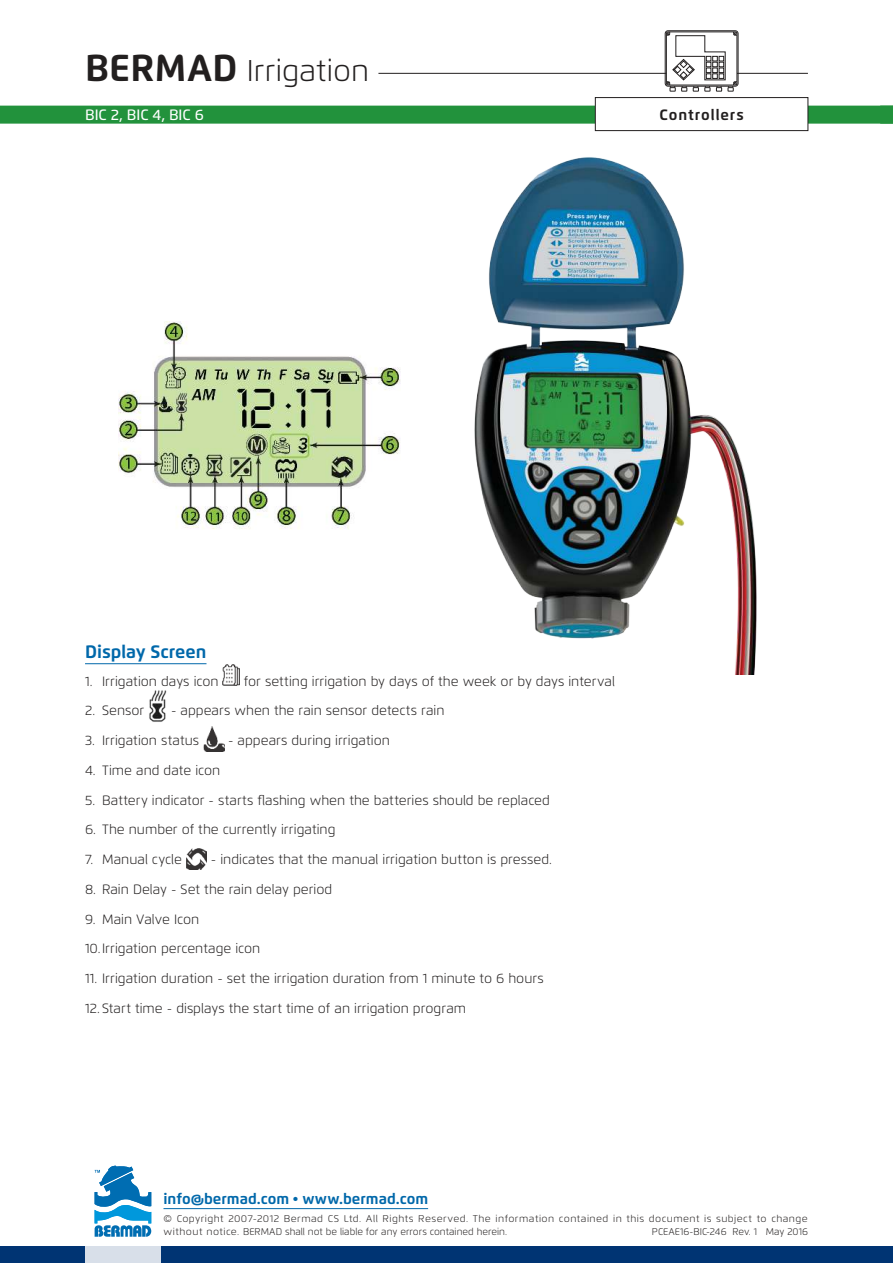
<style>
.page{position:relative;width:893px;height:1263px;background:#fff}
.page>*{position:absolute;margin:0;border:0;box-sizing:border-box;transform-origin:0 0}
.t1{font:300 30px "Flexo";color:#221f1f}
.t2{font:700 18px "Flexo";color:#0068aa}
.t3{font:700 15px "Flexo";color:#0068aa}
.t4{font:500 15px "Flexo";color:#fff}
.t5{font:700 15px "Flexo";letter-spacing:.06em;color:#221f1f}
.t6{font:300 13.5px "Flexo";color:#221f1f}
.t7{font:300 9.75px/12.8px "Flexo";letter-spacing:.04em;color:#221f1f;scale:1.05 1}
.t8{font:300 9.75px "Flexo";color:#221f1f}
.s1{font-weight:700;font-size:37.5px}
</style>
<div class="page">
<hr style="left:378px;top:73px;width:430px;height:1px;background:#221f1f">
<div style="left:0;top:106px;width:893px;height:18px;background:#22923c"></div>
<div style="left:595px;top:98px;width:213px;height:33px;background:#fff"></div>
<div style="left:595px;top:97px;width:213px;height:34px;border:1px solid #221f1f"></div>
<svg style="left:665px;top:30px;width:73px;height:61px"></svg>
<div style="left:0;top:1247px;width:893px;height:16px;background:#003473"></div>
<svg style="left:85px;top:1170px;width:76px;height:93px"></svg>
<svg style="left:95px;top:1165px;width:56px;height:72px"></svg>
<img style="left:118px;top:321px;width:283px;height:208px">
<img style="left:474px;top:157px;width:283px;height:517px">
<hr style="left:85px;top:663px;width:121px;height:1px;background:#0068aa">
<img style="left:223px;top:665px;width:17px;height:21px">
<img style="left:149px;top:690px;width:18px;height:32px">
<img style="left:203px;top:727px;width:21px;height:24px">
<img style="left:186px;top:849px;width:21px;height:20px">
<hr style="left:163px;top:1208px;width:265px;height:1px;background:#0068aa">
<h1 class="t1" style="left:85px;top:58px;width:286px"><span class="s1">BERMAD</span> Irrigation</h1>
<p class="t4" style="left:85px;top:109px;width:120px">BIC 2, BIC 4, BIC 6</p>
<p class="t5" style="left:660px;top:106px;width:86px">Controllers</p>
<h2 class="t2" style="left:85px;top:645px;width:123px">Display Screen</h2>
<p class="t6" style="left:85px;top:675px;width:135px">1. Irrigation days icon</p>
<p class="t6" style="left:244px;top:675px;width:373px">for setting irrigation by days of the week or by days interval</p>
<p class="t6" style="left:85px;top:705px;width:61px">2. Sensor</p>
<p class="t6" style="left:171px;top:705px;width:275px">- appears when the rain sensor detects rain</p>
<p class="t6" style="left:85px;top:735px;width:116px">3. Irrigation status</p>
<p class="t6" style="left:228px;top:735px;width:163px">- appears during irrigation</p>
<p class="t6" style="left:85px;top:765px;width:137px">4. Time and date icon</p>
<p class="t6" style="left:85px;top:794px;width:466px">5. Battery indicator - starts flashing when the batteries should be replaced</p>
<p class="t6" style="left:85px;top:824px;width:252px">6. The number of the currently irrigating</p>
<p class="t6" style="left:85px;top:854px;width:98px">7. Manual cycle</p>
<p class="t6" style="left:211px;top:854px;width:343px">- indicates that the manual irrigation button is pressed.</p>
<p class="t6" style="left:85px;top:884px;width:249px">8. Rain Delay - Set the rain delay period</p>
<p class="t6" style="left:85px;top:913px;width:116px">9. Main Valve Icon</p>
<p class="t6" style="left:85px;top:943px;width:177px">10. Irrigation percentage icon</p>
<p class="t6" style="left:85px;top:973px;width:460px">11. Irrigation duration - set the irrigation duration from 1 minute to 6 hours</p>
<p class="t6" style="left:85px;top:1003px;width:383px">12. Start time - displays the start time of an irrigation program</p>
<p class="t3" style="left:163px;top:1190px;width:266px">info@bermad.com • www.bermad.com</p>
<p class="t7" style="left:163px;top:1213px;width:615px">© Copyright 2007-2012 Bermad CS Ltd. All Rights Reserved. The information contained in this document is subject to change without notice. BERMAD shall not be liable for any errors contained herein.</p>
<p class="t8" style="left:652px;top:1227px;width:157px">PCEAE16-BIC-246 Rev. 1 May 2016</p>
</div>
